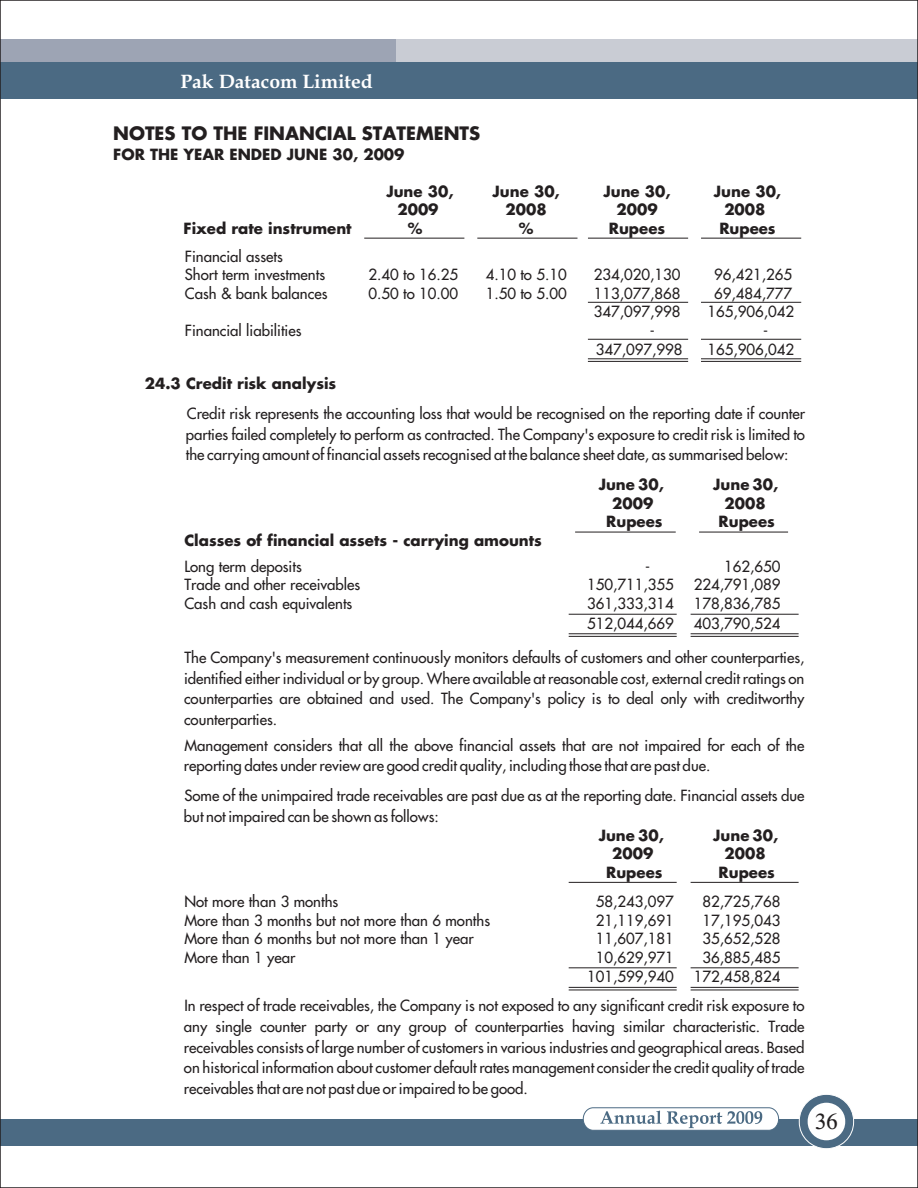
<style>
.page{position:relative;width:918px;height:1188px;background:#fff}
.page>*{position:absolute;margin:0;border:0;box-sizing:border-box;transform-origin:0 0}
.t1{font:22.5px "CG Times";color:#231f20}
.t2{font:700 19.5px "Book Antiqua";color:#fff}
.t3{font:700 18px "Futura FC";color:#231f20}
.t4{font:15px/20.7px "Futura FC";color:#231f20}
.t5{font:700 15px/25.8px "Futura FC";color:#231f20}
.s1{font-weight:700}
.s2{font-weight:400}
</style>
<div class="page">
<div style="left:43px;top:39px;width:875px;height:59px;background:#c9ccd4"></div>
<div style="left:0;top:39px;width:396px;height:59px;background:#9da4b4"></div>
<div style="left:0;top:62px;width:918px;height:36px;background:#4b6a83"></div>
<div style="left:0;top:1119px;width:918px;height:27px;background:#4b6a83"></div>
<svg style="left:799px;top:1094px;width:55px;height:55px"></svg>
<div style="left:808px;top:1103px;width:37px;height:37px;background:#fff;border-radius:19px"></div>
<svg style="left:583px;top:1107px;width:196px;height:24px"></svg>
<hr style="left:588px;top:238px;width:100px;height:1px;background:#231f20">
<hr style="left:701px;top:238px;width:100px;height:1px;background:#231f20">
<hr style="left:364px;top:238px;width:100px;height:1px;background:#231f20">
<hr style="left:477px;top:238px;width:100px;height:1px;background:#231f20">
<hr style="left:588px;top:339px;width:100px;height:1px;background:#231f20">
<hr style="left:701px;top:339px;width:100px;height:1px;background:#231f20">
<hr style="left:588px;top:358px;width:100px;height:1px;background:#231f20">
<hr style="left:701px;top:358px;width:100px;height:1px;background:#231f20">
<hr style="left:588px;top:361px;width:100px;height:1px;background:#231f20">
<hr style="left:701px;top:361px;width:100px;height:1px;background:#231f20">
<hr style="left:588px;top:302px;width:100px;height:1px;background:#231f20">
<hr style="left:701px;top:302px;width:100px;height:1px;background:#231f20">
<hr style="left:575px;top:532px;width:101px;height:1px;background:#231f20">
<hr style="left:699px;top:532px;width:89px;height:1px;background:#231f20">
<hr style="left:569px;top:614px;width:108px;height:1px;background:#231f20">
<hr style="left:691px;top:614px;width:108px;height:1px;background:#231f20">
<hr style="left:569px;top:633px;width:108px;height:1px;background:#231f20">
<hr style="left:691px;top:633px;width:108px;height:1px;background:#231f20">
<hr style="left:569px;top:636px;width:108px;height:1px;background:#231f20">
<hr style="left:691px;top:636px;width:108px;height:1px;background:#231f20">
<hr style="left:569px;top:967px;width:108px;height:1px;background:#231f20">
<hr style="left:691px;top:967px;width:108px;height:1px;background:#231f20">
<hr style="left:569px;top:987px;width:108px;height:1px;background:#231f20">
<hr style="left:691px;top:987px;width:108px;height:1px;background:#231f20">
<hr style="left:569px;top:990px;width:108px;height:1px;background:#231f20">
<hr style="left:691px;top:990px;width:108px;height:1px;background:#231f20">
<hr style="left:569px;top:882px;width:108px;height:1px;background:#231f20">
<hr style="left:691px;top:882px;width:108px;height:1px;background:#231f20">
<p class="t2" style="left:180px;top:74px;width:194px">Pak Datacom Limited</p>
<p class="t3" style="left:113px;top:125px;width:369px">NOTES TO THE FINANCIAL STATEMENTS</p>
<p class="t5" style="left:113px;top:142px;width:293px">FOR THE YEAR ENDED JUNE 30, 2009</p>
<p class="t5" style="left:386px;top:179px;width:69px">June 30,</p>
<p class="t5" style="left:493px;top:179px;width:69px">June 30,</p>
<p class="t5" style="left:603px;top:179px;width:69px">June 30,</p>
<p class="t5" style="left:714px;top:179px;width:69px">June 30,</p>
<p class="t5" style="left:397px;top:198px;width:43px">2009</p>
<p class="t5" style="left:506px;top:198px;width:43px">2008</p>
<p class="t5" style="left:616px;top:198px;width:43px">2009</p>
<p class="t5" style="left:724px;top:198px;width:43px">2008</p>
<p class="t5" style="left:184px;top:217px;width:170px">Fixed rate instrument</p>
<p class="t5" style="left:408px;top:217px;width:16px">%</p>
<p class="t5" style="left:519px;top:217px;width:16px">%</p>
<p class="t5" style="left:609px;top:217px;width:58px">Rupees</p>
<p class="t5" style="left:719px;top:217px;width:58px">Rupees</p>
<p class="t4" style="left:185px;top:248px;width:142px;line-height:18.6px">Financial assets<br>Short term investments</p>
<p class="t4" style="left:369px;top:265px;width:91px">2.40 to 16.25</p>
<p class="t4" style="left:486px;top:265px;width:83px">4.10 to 5.10</p>
<p class="t4" style="left:594px;top:265px;width:88px">234,020,130</p>
<p class="t4" style="left:714px;top:265px;width:80px">96,421,265</p>
<p class="t4" style="left:185px;top:284px;width:144px">Cash &amp; bank balances</p>
<p class="t4" style="left:369px;top:284px;width:91px">0.50 to 10.00</p>
<p class="t4" style="left:486px;top:284px;width:83px">1.50 to 5.00</p>
<p class="t4" style="left:594px;top:284px;width:88px">113,077,868</p>
<p class="t4" style="left:714px;top:284px;width:80px">69,484,777</p>
<p class="t4" style="left:594px;top:303px;width:88px">347,097,998</p>
<p class="t4" style="left:708px;top:303px;width:88px">165,906,042</p>
<p class="t4" style="left:185px;top:321px;width:118px">Financial liabilities</p>
<p class="t4" style="left:650px;top:321px;width:6px">-</p>
<p class="t4" style="left:763px;top:321px;width:6px">-</p>
<p class="t4" style="left:596px;top:340px;width:88px">347,097,998</p>
<p class="t4" style="left:708px;top:340px;width:88px">165,906,042</p>
<p class="t4" style="left:187px;top:370px;width:620px;line-height:29.5px;text-indent:-42px"><span class="s1">24.3 Credit risk analysis<br></span>Credit risk represents the accounting loss that would be recognised on the reporting date if counter</p>
<p class="t4" style="left:186px;top:425px;width:621px">parties failed completely to perform as contracted. The Company's exposure to credit risk is limited to the carrying amount of financial assets recognised at the balance sheet date, as summarised below:</p>
<p class="t5" style="left:599px;top:473px;width:67px">June 30,</p>
<p class="t5" style="left:713px;top:473px;width:67px">June 30,</p>
<p class="t5" style="left:612px;top:491px;width:43px">2009</p>
<p class="t5" style="left:725px;top:491px;width:43px">2008</p>
<p class="t5" style="left:606px;top:510px;width:58px">Rupees</p>
<p class="t5" style="left:719px;top:510px;width:58px">Rupees</p>
<p class="t5" style="left:184px;top:528px;width:359px">Classes of financial assets - carrying amounts<br><span class="s2">Long term deposits</span></p>
<p class="t4" style="left:645px;top:557px;width:6px">-</p>
<p class="t4" style="left:724px;top:557px;width:58px">162,650</p>
<p class="t4" style="left:184px;top:575px;width:177px">Trade and other receivables</p>
<p class="t4" style="left:587px;top:575px;width:88px">150,711,355</p>
<p class="t4" style="left:694px;top:575px;width:88px">224,791,089</p>
<p class="t4" style="left:184px;top:594px;width:169px">Cash and cash equivalents</p>
<p class="t4" style="left:587px;top:594px;width:88px">361,333,314</p>
<p class="t4" style="left:694px;top:594px;width:88px">178,836,785</p>
<p class="t4" style="left:587px;top:615px;width:88px">512,044,669</p>
<p class="t4" style="left:694px;top:615px;width:88px">403,790,524</p>
<p class="t4" style="left:184px;top:648px;width:622px;text-align:justify">The Company's measurement continuously monitors defaults of customers and other counterparties, identified either individual or by group. Where available at reasonable cost, external credit ratings on counterparties are obtained and used. The Company's policy is to deal only with creditworthy counterparties.</p>
<p class="t4" style="left:184px;top:736px;width:622px">Management considers that all the above financial assets that are not impaired for each of the reporting dates under review are good credit quality, including those that are past due.</p>
<p class="t4" style="left:184px;top:786px;width:622px">Some of the unimpaired trade receivables are past due as at the reporting date. Financial assets due but not impaired can be shown as follows:</p>
<p class="t5" style="left:599px;top:823px;width:67px">June 30,</p>
<p class="t5" style="left:713px;top:823px;width:67px">June 30,</p>
<p class="t5" style="left:612px;top:842px;width:43px">2009</p>
<p class="t5" style="left:725px;top:842px;width:43px">2008</p>
<p class="t5" style="left:606px;top:860px;width:58px">Rupees</p>
<p class="t5" style="left:719px;top:860px;width:58px">Rupees</p>
<p class="t4" style="left:184px;top:892px;width:155px">Not more than 3 months</p>
<p class="t4" style="left:596px;top:892px;width:80px">58,243,097</p>
<p class="t4" style="left:703px;top:892px;width:80px">82,725,768</p>
<p class="t4" style="left:184px;top:911px;width:307px">More than 3 months but not more than 6 months</p>
<p class="t4" style="left:596px;top:911px;width:80px">21,119,691</p>
<p class="t4" style="left:703px;top:911px;width:80px">17,195,043</p>
<p class="t4" style="left:184px;top:930px;width:291px">More than 6 months but not more than 1 year</p>
<p class="t4" style="left:596px;top:930px;width:80px">11,607,181</p>
<p class="t4" style="left:703px;top:930px;width:80px">35,652,528</p>
<p class="t4" style="left:184px;top:948px;width:112px">More than 1 year</p>
<p class="t4" style="left:596px;top:948px;width:80px">10,629,971</p>
<p class="t4" style="left:703px;top:948px;width:80px">36,885,485</p>
<p class="t4" style="left:587px;top:967px;width:88px">101,599,940</p>
<p class="t4" style="left:184px;top:962px;width:622px;line-height:29.7px;text-indent:510px">172,458,824<br>In respect of trade receivables, the Company is not exposed to any significant credit risk exposure to</p>
<p class="t4" style="left:184px;top:1017px;width:622px;text-align:justify">any single counter party or any group of counterparties having similar characteristic. Trade receivables consists of large number of customers in various industries and geographical areas. Based on historical information about customer default rates management consider the credit quality of trade receivables that are not past due or impaired to be good.</p>
<p class="t1" style="left:815px;top:1113px;width:24px">36</p>
</div>
